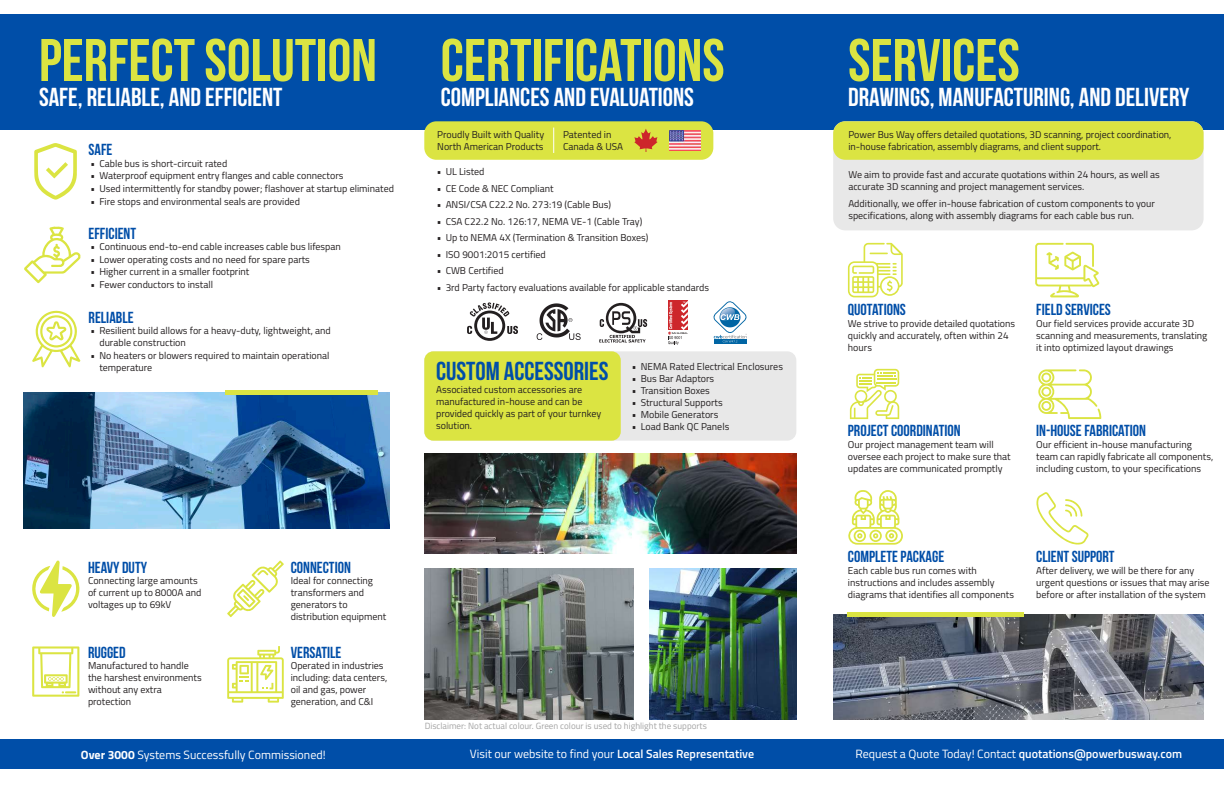
<style>
.page{position:relative;width:1224px;height:792px;background:#fff}
.page>*{position:absolute;margin:0;border:0;box-sizing:border-box;transform-origin:0 0}
.t1{font:60px "Bebas Neue";color:#dbe442}
.t2{font:26px "Bebas Neue";color:#fff}
.t3{font:26px "Bebas Neue";color:#004ea8}
.t4{font:16px "Bebas Neue";color:#004ea8}
.t5{font:12px "Titillium";color:#fff}
.t6{font:10px/12px "Titillium";color:#231f20}
.t7{font:9px "Titillium";color:#a3a3a3}
.s1{font-weight:700}
.s2{font-weight:600}
</style>
<div class="page">
<div style="left:0;top:14px;width:1224px;height:115px;background:#004ea8"></div>
<div style="left:0;top:739px;width:1224px;height:30px;background:#004ea8"></div>
<div style="left:833px;top:121px;width:371px;height:109px;background:#e8e8e8;border-radius:12px"></div>
<svg style="left:848px;top:243px;width:55px;height:54px"></svg>
<svg style="left:1035px;top:243px;width:65px;height:54px"></svg>
<svg style="left:850px;top:369px;width:49px;height:50px"></svg>
<svg style="left:1038px;top:369px;width:63px;height:50px"></svg>
<svg style="left:848px;top:490px;width:55px;height:55px"></svg>
<svg style="left:1036px;top:492px;width:53px;height:53px"></svg>
<img style="left:833px;top:614px;width:371px;height:106px">
<div style="left:833px;top:121px;width:371px;height:39px;background:#dbe442;border-radius:12px"></div>
<svg style="left:34px;top:143px;width:43px;height:57px"></svg>
<svg style="left:32px;top:311px;width:48px;height:56px"></svg>
<svg style="left:24px;top:227px;width:56px;height:56px"></svg>
<svg style="left:32px;top:561px;width:48px;height:56px"></svg>
<svg style="left:227px;top:561px;width:57px;height:56px"></svg>
<svg style="left:32px;top:646px;width:47px;height:51px"></svg>
<svg style="left:227px;top:646px;width:57px;height:57px"></svg>
<img style="left:23px;top:392px;width:366px;height:137px">
<img style="left:425px;top:454px;width:371px;height:100px">
<img style="left:425px;top:568px;width:209px;height:152px">
<img style="left:650px;top:568px;width:146px;height:152px">
<div style="left:424px;top:351px;width:372px;height:90px;background:#e8e8e8;border-radius:9px"></div>
<div style="left:424px;top:351px;width:197px;height:90px;background:#dbe442;border-radius:9px"></div>
<hr style="left:225px;top:390px;width:153px;height:4px;background:#dbe442">
<hr style="left:847px;top:612px;width:176px;height:4px;background:#dbe442">
<div style="left:424px;top:121px;width:289px;height:39px;background:#dbe442;border-radius:12px"></div>
<img style="left:670px;top:130px;width:30px;height:20px">
<svg style="left:634px;top:129px;width:24px;height:23px"></svg>
<svg style="left:553px;top:128px;width:1px;height:25px"></svg>
<svg style="left:599px;top:303px;width:48px;height:40px"></svg>
<svg style="left:537px;top:303px;width:44px;height:37px"></svg>
<hr style="left:714px;top:340px;width:33px;height:4px;background:#0065a4">
<svg style="left:714px;top:301px;width:33px;height:42px"></svg>
<svg style="left:668px;top:301px;width:20px;height:44px"></svg>
<svg style="left:474px;top:311px;width:31px;height:30px"></svg>
<div style="left:477px;top:313px;width:25px;height:25px;background:#fff;border-radius:50%"></div>
<svg style="left:467px;top:302px;width:51px;height:32px"></svg>
<h1 class="t1" style="left:39px;top:27px;width:339px">PERFECT SOLUTION</h1>
<h2 class="t2" style="left:39px;top:83px;width:245px">SAFE, RELIABLE, AND EFFICIENT</h2>
<h3 class="t4" style="left:89px;top:141px;width:25px">SAFE</h3>
<p class="t6" style="left:90px;top:157px;width:138px">• Cable bus is short-circuit rated</p>
<p class="t6" style="left:90px;top:169px;width:255px">• Waterproof equipment entry flanges and cable connectors</p>
<p class="t6" style="left:90px;top:182px;width:305px">• Used intermittently for standby power; flashover at startup eliminated</p>
<p class="t6" style="left:90px;top:195px;width:211px">• Fire stops and environmental seals are provided</p>
<h3 class="t4" style="left:89px;top:224px;width:49px">EFFICIENT</h3>
<p class="t6" style="left:90px;top:240px;width:252px">• Continuous end-to-end cable increases cable bus lifespan</p>
<p class="t6" style="left:90px;top:253px;width:221px">• Lower operating costs and no need for spare parts</p>
<p class="t6" style="left:90px;top:265px;width:161px">• Higher current in a smaller footprint</p>
<p class="t6" style="left:90px;top:278px;width:124px">• Fewer conductors to install</p>
<h3 class="t4" style="left:89px;top:309px;width:47px">RELIABLE</h3>
<p class="t6" style="left:99px;top:324px;width:233px;text-indent:-9px">• Resilient build allows for a heavy-duty, lightweight, and durable construction</p>
<p class="t6" style="left:99px;top:349px;width:232px;text-indent:-9px">• No heaters or blowers required to maintain operational temperature</p>
<h1 class="t1" style="left:441px;top:27px;width:286px">CERTIFICATIONS</h1>
<h2 class="t2" style="left:441px;top:83px;width:255px">COMPLIANCES AND EVALUATIONS</h2>
<p class="t6" style="left:437px;top:128px;width:108px">Proudly Built with Quality<br>North American Products</p>
<p class="t6" style="left:563px;top:128px;width:62px">Patented in<br>Canada &amp; USA</p>
<p class="t6" style="left:437px;top:165px;width:49px">• UL Listed</p>
<p class="t6" style="left:437px;top:182px;width:118px">• CE Code &amp; NEC Compliant</p>
<p class="t6" style="left:437px;top:198px;width:176px">• ANSI/CSA C22.2 No. 273:19 (Cable Bus)</p>
<p class="t6" style="left:437px;top:215px;width:207px">• CSA C22.2 No. 126:17, NEMA VE-1 (Cable Tray)</p>
<p class="t6" style="left:437px;top:231px;width:213px">• Up to NEMA 4X (Termination &amp; Transition Boxes)</p>
<p class="t6" style="left:437px;top:248px;width:111px">• ISO 9001:2015 certified</p>
<p class="t6" style="left:437px;top:264px;width:69px">• CWB Certified</p>
<p class="t6" style="left:437px;top:281px;width:274px">• 3rd Party factory evaluations available for applicable standards</p>
<h2 class="t3" style="left:436px;top:357px;width:174px">CUSTOM ACCESSORIES</h2>
<p class="t6" style="left:436px;top:383px;width:167px">Associated custom accessories are manufactured in-house and can be provided quickly as part of your turnkey solution.</p>
<p class="t6" style="left:632px;top:360px;width:153px">• NEMA Rated Electrical Enclosures</p>
<p class="t6" style="left:632px;top:372px;width:84px">• Bus Bar Adaptors</p>
<p class="t6" style="left:632px;top:384px;width:80px">• Transition Boxes</p>
<p class="t6" style="left:632px;top:396px;width:92px">• Structural Supports</p>
<p class="t6" style="left:632px;top:408px;width:88px">• Mobile Generators</p>
<p class="t6" style="left:632px;top:420px;width:99px">• Load Bank QC Panels</p>
<h3 class="t4" style="left:88px;top:558px;width:61px">HEAVY DUTY</h3>
<h3 class="t4" style="left:291px;top:558px;width:62px">CONNECTION</h3>
<p class="t6" style="left:88px;top:574px;width:115px">Connecting large amounts of current up to 8000A and voltages up to 69kV</p>
<p class="t6" style="left:291px;top:574px;width:97px">Ideal for connecting transformers and generators to distribution equipment</p>
<h3 class="t4" style="left:88px;top:644px;width:39px">RUGGED</h3>
<h3 class="t4" style="left:291px;top:644px;width:52px">VERSATILE</h3>
<p class="t6" style="left:88px;top:659px;width:115px">Manufactured to handle the harshest environments without any extra protection</p>
<p class="t6" style="left:291px;top:659px;width:98px">Operated in industries including: data centers, oil and gas, power generation, and C&amp;I</p>
<p class="t5" style="left:81px;top:746px;width:246px"><span class="s1">Over 3000</span> Systems Successfully Commissioned!</p>
<p class="t7" style="left:425px;top:719px;width:284px">Disclaimer: Not actual colour. Green colour is used to highlight the supports</p>
<p class="t5" style="left:470px;top:745px;width:286px">Visit our website to find your <span class="s2">Local Sales Representative</span></p>
<h1 class="t1" style="left:848px;top:27px;width:173px">SERVICES</h1>
<h2 class="t2" style="left:848px;top:83px;width:343px">DRAWINGS, MANUFACTURING, AND DELIVERY</h2>
<p class="t6" style="left:848px;top:128px;width:325px">Power Bus Way offers detailed quotations, 3D scanning, project coordination, in-house fabrication, assembly diagrams, and client support.</p>
<p class="t6" style="left:848px;top:168px;width:313px">We aim to provide fast and accurate quotations within 24 hours, as well as accurate 3D scanning and project management services.</p>
<p class="t6" style="left:848px;top:197px;width:308px">Additionally, we offer in-house fabrication of custom components to your specifications, along with assembly diagrams for each cable bus run.</p>
<h3 class="t4" style="left:848px;top:300px;width:59px">QUOTATIONS</h3>
<p class="t6" style="left:848px;top:317px;width:169px">We strive to provide detailed quotations quickly and accurately, often within 24 hours</p>
<h3 class="t4" style="left:1036px;top:300px;width:76px">FIELD SERVICES</h3>
<p class="t6" style="left:1036px;top:317px;width:173px">Our field services provide accurate 3D scanning and measurements, translating it into optimized layout drawings</p>
<h3 class="t4" style="left:848px;top:422px;width:114px">PROJECT COORDINATION</h3>
<p class="t6" style="left:848px;top:438px;width:164px">Our project management team will oversee each project to make sure that updates are communicated promptly</p>
<h3 class="t4" style="left:1036px;top:422px;width:111px">IN-HOUSE FABRICATION</h3>
<p class="t6" style="left:1036px;top:438px;width:179px">Our efficient in-house manufacturing team can rapidly fabricate all components, including custom, to your specifications</p>
<h3 class="t4" style="left:848px;top:548px;width:98px">COMPLETE PACKAGE</h3>
<p class="t6" style="left:848px;top:564px;width:168px">Each cable bus run comes with instructions and includes assembly diagrams that identifies all components</p>
<h3 class="t4" style="left:1036px;top:548px;width:80px">CLIENT SUPPORT</h3>
<p class="t6" style="left:1036px;top:564px;width:175px">After delivery, we will be there for any urgent questions or issues that may arise before or after installation of the system</p>
<p class="t5" style="left:855px;top:745px;width:328px">Request a Quote Today! Contact <span class="s2">quotations@powerbusway.com</span></p>
</div>
